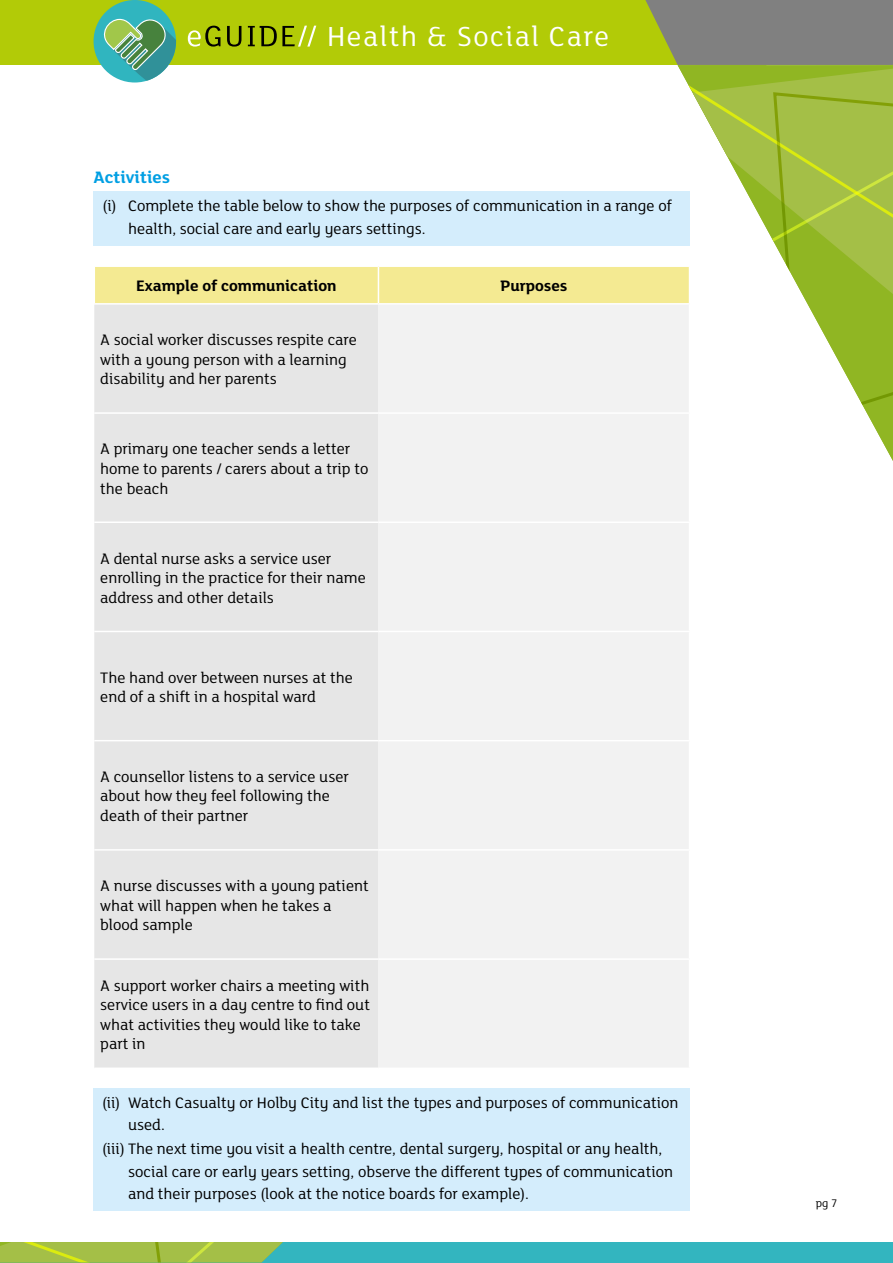
<style>
.page{position:relative;width:893px;height:1263px;background:#fff}
.page>*{position:absolute;margin:0;border:0;box-sizing:border-box;transform-origin:0 0}
.t1{font:30px "FS Lola";letter-spacing:.05em;color:#fff}
.t2{font:700 18px "FS Lola";color:#009fe3}
.t3{font:16.5px/19.5px "FS Lola";color:#000}
.t4{font:700 16.5px "FS Lola";color:#000}
.t5{font:12px "FS Lola";color:#000}
</style>
<div class="page">
<div style="left:0;top:0;width:893px;height:65px;background:#b2cb07"></div>
<svg style="left:645px;top:0;width:248px;height:65px;background:#838577"></svg>
<svg style="left:188px;top:26px;width:32px;height:21px"></svg>
<svg style="left:227px;top:26px;width:14px;height:21px"></svg>
<svg style="left:248px;top:26px;width:68px;height:21px"></svg>
<div style="left:0;top:1242px;width:893px;height:21px;background:#33b5bf"></div>
<svg style="left:678px;top:65px;width:215px;height:391px"></svg>
<svg style="left:771px;top:91px;width:122px;height:336px"></svg>
<svg style="left:0;top:1242px;width:283px;height:20px;background:#a1c048"></svg>
<div style="left:94px;top:0;width:82px;height:83px;background:#30b5bf;border-radius:50%"></div>
<svg style="left:98px;top:11px;width:78px;height:70px"></svg>
<div style="left:94px;top:192px;width:596px;height:54px;background:#d4edfc"></div>
<div style="left:94px;top:1088px;width:596px;height:54px;background:#d4edfc"></div>
<div style="left:94px;top:1134px;width:596px;height:77px;background:#d4edfc"></div>
<div style="left:95px;top:267px;width:594px;height:36px;background:#f4ea92"></div>
<div style="left:94px;top:305px;width:284px;height:762px;background:#e6e6e6"></div>
<div style="left:378px;top:305px;width:311px;height:762px;background:#f2f2f2"></div>
<hr style="left:94px;top:412px;width:284px;height:2px;background:#fff">
<hr style="left:94px;top:521px;width:284px;height:2px;background:#fff">
<hr style="left:94px;top:631px;width:284px;height:1px;background:#fff">
<hr style="left:94px;top:740px;width:284px;height:1px;background:#fff">
<hr style="left:94px;top:849px;width:284px;height:2px;background:#fff">
<hr style="left:94px;top:958px;width:284px;height:2px;background:#fff">
<hr style="left:689px;top:305px;width:1px;height:107px;background:#fff">
<hr style="left:689px;top:414px;width:1px;height:107px;background:#fff">
<hr style="left:378px;top:412px;width:312px;height:2px;background:#fff">
<hr style="left:378px;top:521px;width:312px;height:2px;background:#fff">
<hr style="left:378px;top:631px;width:312px;height:1px;background:#fff">
<hr style="left:378px;top:740px;width:312px;height:1px;background:#fff">
<hr style="left:378px;top:849px;width:312px;height:2px;background:#fff">
<hr style="left:378px;top:958px;width:312px;height:2px;background:#fff">
<hr style="left:378px;top:265px;width:312px;height:2px;background:#fff">
<hr style="left:378px;top:267px;width:1px;height:36px;background:#fff">
<hr style="left:689px;top:267px;width:1px;height:36px;background:#fff">
<hr style="left:378px;top:303px;width:312px;height:2px;background:#fff">
<h1 class="t1" style="left:327px;top:16px;width:283px">Health &amp; Social Care</h1>
<p class="t2" style="left:94px;top:165px;width:78px">Activities</p>
<p class="t3" style="left:128px;top:194px;width:545px;line-height:22.5px;text-indent:-25px">(i) Complete the table below to show the purposes of communication in a range of health, social care and early years settings.</p>
<p class="t4" style="left:136px;top:274px;width:202px">Example of communication</p>
<p class="t4" style="left:500px;top:274px;width:68px">Purposes</p>
<p class="t3" style="left:100px;top:329px;width:258px">A social worker discusses respite care with a young person with a learning disability and her parents</p>
<p class="t3" style="left:100px;top:438px;width:270px">A primary one teacher sends a letter home to parents / carers about a trip to the beach</p>
<p class="t3" style="left:100px;top:548px;width:267px">A dental nurse asks a service user enrolling in the practice for their name address and other details</p>
<p class="t3" style="left:100px;top:667px;width:254px">The hand over between nurses at the end of a shift in a hospital ward</p>
<p class="t3" style="left:100px;top:766px;width:250px">A counsellor listens to a service user about how they feel following the death of their partner</p>
<p class="t3" style="left:100px;top:875px;width:270px">A nurse discusses with a young patient what will happen when he takes a blood sample</p>
<p class="t3" style="left:100px;top:975px;width:271px">A support worker chairs a meeting with service users in a day centre to find out what activities they would like to take part in</p>
<p class="t3" style="left:128px;top:1090px;width:552px;line-height:22.5px;text-indent:-26px">(ii) Watch Casualty or Holby City and list the types and purposes of communication used.</p>
<p class="t3" style="left:128px;top:1137px;width:546px;line-height:22.5px;text-indent:-26px">(iii) The next time you visit a health centre, dental surgery, hospital or any health, social care or early years setting, observe the different types of communication and their purposes (look at the notice boards for example).</p>
<p class="t5" style="left:816px;top:1195px;width:23px">pg 7</p>
</div>
